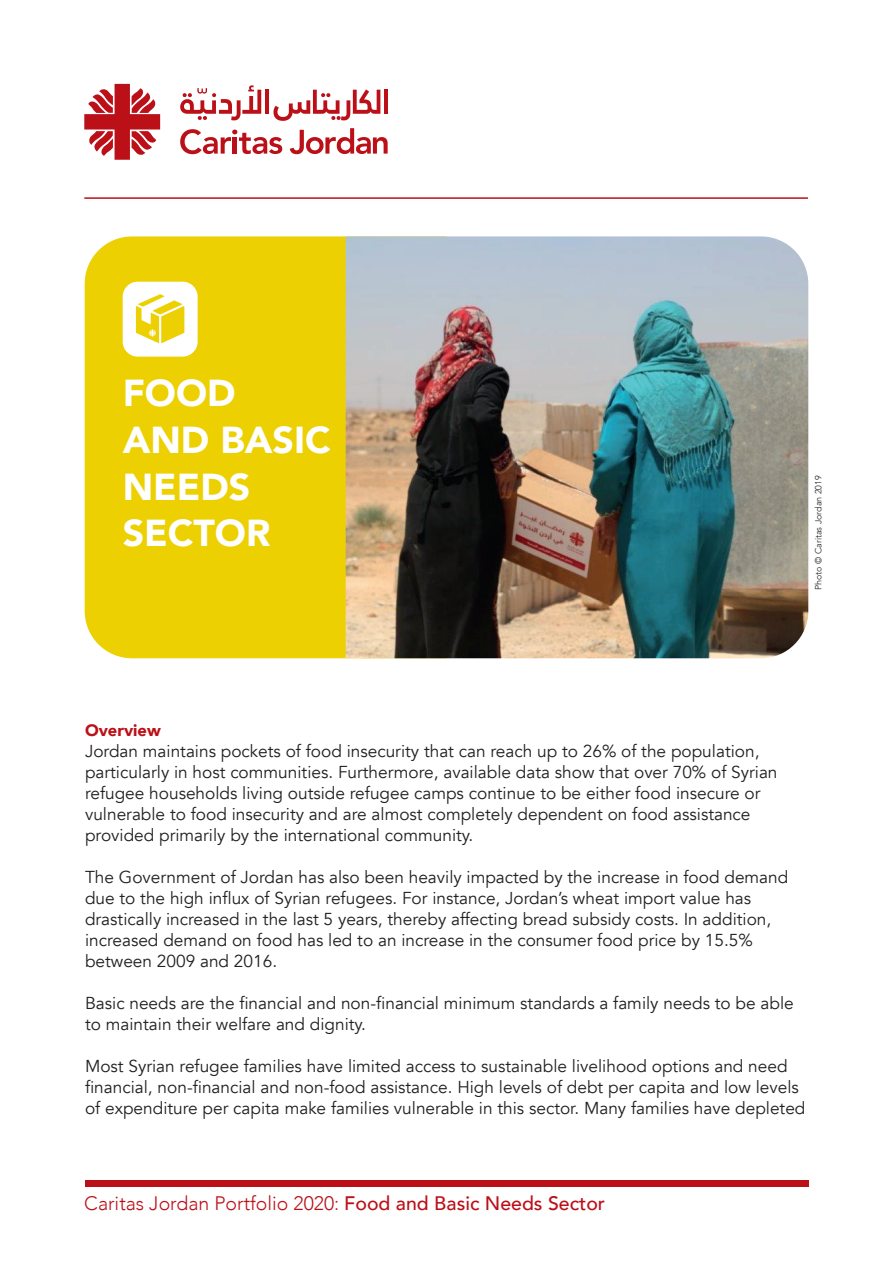
<style>
.page{position:relative;width:893px;height:1263px;background:#fff}
.page>*{position:absolute;margin:0;border:0;box-sizing:border-box;transform-origin:0 0}
.t1{font:900 37.5px/46.8px "Avenir";color:#fff}
.t2{font:300 19.5px "Avenir";color:#bb1018}
.t3{font:17.25px/21px "Avenir";color:#231f20}
.t4{font:900 16.5px "Avenir";color:#bb1018}
.t5{font:300 9px "Avenir";color:#231f20}
.s1{font-weight:500}
</style>
<div class="page">
<div style="left:85px;top:236px;width:261px;height:422px;background:#edd002"></div>
<div style="left:85px;top:1181px;width:723px;height:6px;background:#bb1018"></div>
<svg style="left:84px;top:84px;width:76px;height:76px"></svg>
<svg style="left:180px;top:85px;width:81px;height:35px"></svg>
<hr style="left:265px;top:90px;width:3px;height:24px;background:#bb1018">
<svg style="left:273px;top:89px;width:107px;height:32px"></svg>
<hr style="left:384px;top:90px;width:4px;height:24px;background:#bb1018">
<svg style="left:180px;top:129px;width:102px;height:25px"></svg>
<svg style="left:290px;top:128px;width:98px;height:26px"></svg>
<img style="left:346px;top:236px;width:462px;height:422px">
<hr style="left:84px;top:197px;width:724px;height:2px;background:#bb1018">
<div style="left:123px;top:282px;width:75px;height:75px;background:#fff;border-radius:15px"></div>
<svg style="left:136px;top:294px;width:48px;height:49px"></svg>
<h1 class="t1" style="left:123px;top:371px;width:210px">FOOD<br>AND BASIC<br>NEEDS<br>SECTOR</h1>
<p class="t5" style="left:812px;top:590px;width:116px;rotate:-90deg">Photo © Caritas Jordan 2019</p>
<p class="t4" style="left:85px;top:720px;width:77px">Overview</p>
<p class="t3" style="left:85px;top:741px;width:694px">Jordan maintains pockets of food insecurity that can reach up to 26% of the population, particularly in host communities. Furthermore, available data show that over 70% of Syrian refugee households living outside refugee camps continue to be either food insecure or vulnerable to food insecurity and are almost completely dependent on food assistance provided primarily by the international community.</p>
<p class="t3" style="left:85px;top:867px;width:705px">The Government of Jordan has also been heavily impacted by the increase in food demand due to the high influx of Syrian refugees. For instance, Jordan’s wheat import value has drastically increased in the last 5 years, thereby affecting bread subsidy costs. In addition, increased demand on food has led to an increase in the consumer food price by 15.5% between 2009 and 2016.</p>
<p class="t3" style="left:85px;top:993px;width:710px">Basic needs are the financial and non-financial minimum standards a family needs to be able to maintain their welfare and dignity.</p>
<p class="t3" style="left:85px;top:1056px;width:722px">Most Syrian refugee families have limited access to sustainable livelihood options and need financial, non-financial and non-food assistance. High levels of debt per capita and low levels of expenditure per capita make families vulnerable in this sector. Many families have depleted</p>
<p class="t2" style="left:84px;top:1190px;width:522px">Caritas Jordan Portfolio 2020: <span class="s1">Food and Basic Needs Sector</span></p>
</div>
